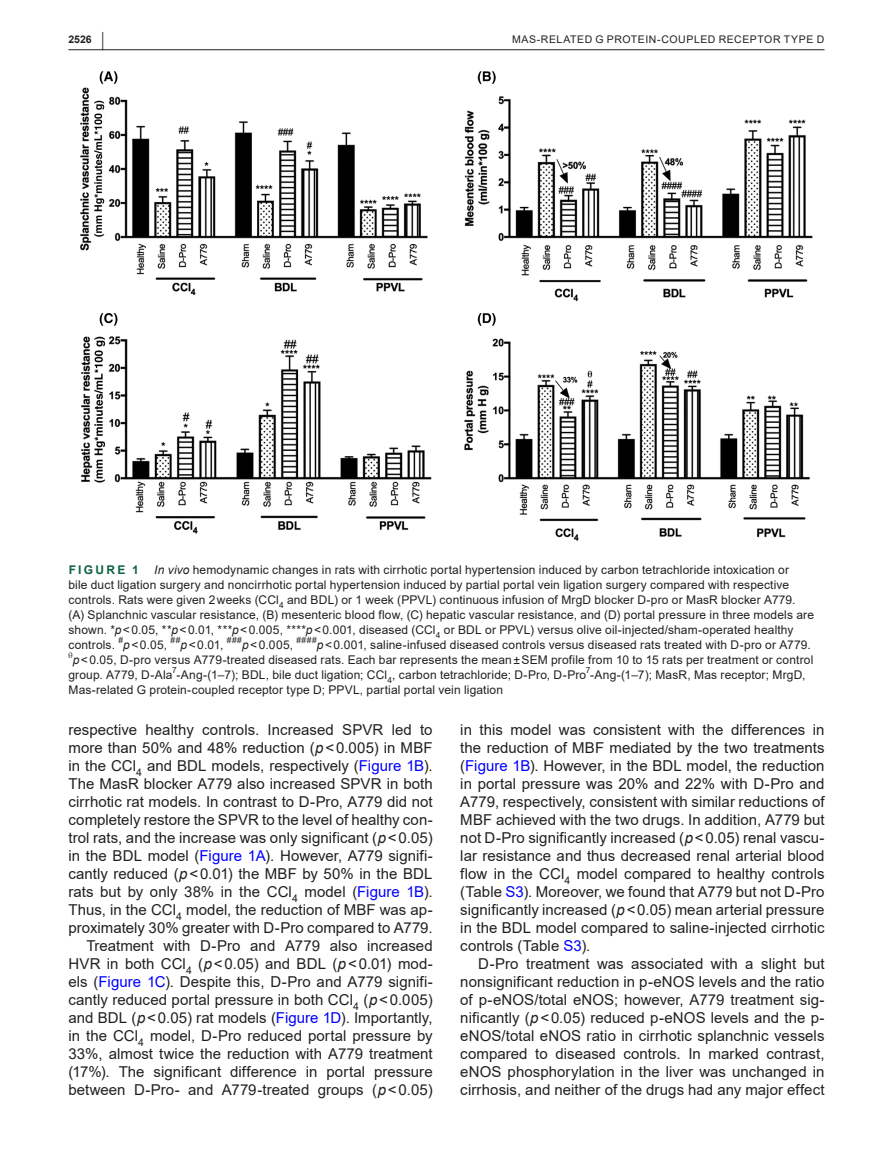
<style>
.page{position:relative;width:893px;height:1174px;background:#fff}
.page>*{position:absolute;margin:0;border:0;box-sizing:border-box;transform-origin:0 0}
.t1{font:15px/18px "Arial";letter-spacing:.005em;color:#231f20;text-align:justify}
.t2{font:12px/15px "Arial";letter-spacing:.01em;color:#231f20}
.t3{font:700 12px "Arial";letter-spacing:.19em;color:#0d6341}
.t4{font:10.5px "Arial";letter-spacing:.05em;color:#231f20}
.t5{font:700 10.5px "Arial";color:#231f20}
.t6{font:8.4px "Arial";color:#231f20}
.t7{font:8.4px "STIX";color:#231f20}
.s1{font-size:19.5px}
.s2{font-style:italic}
.s3{color:#00f}
</style>
<div class="page">
<hr style="left:68px;top:49px;width:756px;height:1px;background:#231f20">
<img style="left:80px;top:71px;width:733px;height:470px">
<p class="t5" style="left:68px;top:32px;width:37px">2526 <span class="s1">|</span></p>
<p class="t4" style="left:512px;top:32px;width:314px">MAS-RELATED G PROTEIN-COUPLED RECEPTOR TYPE D</p>
<p class="t3" style="left:69px;top:561px;width:72px">FIGURE 1</p>
<p class="t2" style="left:68px;top:562px;width:747px;text-indent:86px"><span class="s2">In vivo</span> hemodynamic changes in rats with cirrhotic portal hypertension induced by carbon tetrachloride intoxication or<br>bile duct ligation surgery and noncirrhotic portal hypertension induced by partial portal vein ligation surgery compared with respective controls. Rats were given 2weeks (CCl<sub>4</sub> and BDL) or 1 week (PPVL) continuous infusion of MrgD blocker D-pro or MasR blocker A779. (A) Splanchnic vascular resistance, (B) mesenteric blood flow, (C) hepatic vascular resistance, and (D) portal pressure in three models are shown. *<span class="s2">p</span>&lt;0.05, **<span class="s2">p</span>&lt;0.01, ***<span class="s2">p</span>&lt;0.005, ****<span class="s2">p</span>&lt;0.001, diseased (CCl<sub>4</sub> or BDL or PPVL) versus olive oil-injected/sham-operated healthy controls.</p>
<p class="t6" style="left:118px;top:634px;width:6px">#</p>
<p class="t2" style="left:123px;top:637px;width:45px"><span class="s2">p</span>&lt;0.05,</p>
<p class="t6" style="left:171px;top:634px;width:11px">##</p>
<p class="t2" style="left:181px;top:637px;width:44px"><span class="s2">p</span>&lt;0.01,</p>
<p class="t6" style="left:227px;top:634px;width:17px">###</p>
<p class="t2" style="left:242px;top:637px;width:52px"><span class="s2">p</span>&lt;0.005,</p>
<p class="t6" style="left:296px;top:634px;width:22px">####</p>
<p class="t2" style="left:317px;top:637px;width:496px"><span class="s2">p</span>&lt;0.001, saline-infused diseased controls versus diseased rats treated with D-pro or A779.</p>
<p class="t7" style="left:68px;top:650px;width:6px">θ</p>
<p class="t2" style="left:68px;top:652px;width:746px;text-indent:4px"><span class="s2">p</span>&lt;0.05, D-pro versus A779-treated diseased rats. Each bar represents the mean±SEM profile from 10 to 15 rats per treatment or control group. A779, D-Ala -Ang-(1–7); BDL, bile duct ligation; CCl<sub>4</sub>, carbon tetrachloride; D-Pro, D-Pro -Ang-(1–7); MasR, Mas receptor; MrgD,</p>
<p class="t6" style="left:172px;top:664px;width:6px">7</p>
<p class="t6" style="left:586px;top:664px;width:6px">7</p>
<p class="t2" style="left:68px;top:682px;width:436px">Mas-related G protein-coupled receptor type D; PPVL, partial portal vein ligation</p>
<p class="t1" style="left:68px;top:721px;width:366px;text-align:right">respective healthy controls. Increased SPVR led to more than 50% and 48% reduction (<span class="s2">p</span>&lt;0.005) in MBF in the CCl<sub>4</sub> and BDL models, respectively (<span class="s3">Figure 1B</span>).<br>The MasR blocker A779 also increased SPVR in both cirrhotic rat models. In contrast to D-Pro, A779 did not completely restore the SPVR to the level of healthy con&shy;trol rats, and the increase was only significant (<span class="s2">p</span>&lt;0.05) in the BDL model (<span class="s3">Figure 1A</span>). However, A779 signifi&shy;cantly reduced (<span class="s2">p</span>&lt;0.01) the MBF by 50% in the BDL rats but by only 38% in the CCl<sub>4</sub> model (<span class="s3">Figure 1B</span>).<br>Thus, in the CCl<sub>4</sub> model, the reduction of MBF was ap&shy;proximately 30% greater with D-Pro compared to A779.<br>Treatment with D-Pro and A779 also increased HVR in both CCl<sub>4</sub> (<span class="s2">p</span>&lt;0.05) and BDL (<span class="s2">p</span>&lt;0.01) mod&shy;els (<span class="s3">Figure 1C</span>). Despite this, D-Pro and A779 signifi&shy;cantly reduced portal pressure in both CCl<sub>4</sub> (<span class="s2">p</span>&lt;0.005) and BDL (<span class="s2">p</span>&lt;0.05) rat models (<span class="s3">Figure 1D</span>). Importantly, in the CCl<sub>4</sub> model, D-Pro reduced portal pressure by 33%, almost twice the reduction with A779 treatment (17%). The significant difference in portal pressure between D-Pro- and A779-treated groups (<span class="s2">p</span>&lt;0.05)</p>
<p class="t1" style="left:460px;top:721px;width:366px">in this model was consistent with the differences in the reduction of MBF mediated by the two treatments (<span class="s3">Figure 1B</span>). However, in the BDL model, the reduction in portal pressure was 20% and 22% with D-Pro and A779, respectively, consistent with similar reductions of MBF achieved with the two drugs. In addition, A779 but not D-Pro significantly increased (<span class="s2">p</span>&lt;0.05) renal vascu&shy;lar resistance and thus decreased renal arterial blood flow in the CCl<sub>4</sub> model compared to healthy controls (Table <span class="s3">S3</span>). Moreover, we found that A779 but not D-Pro significantly increased (<span class="s2">p</span>&lt;0.05) mean arterial pressure in the BDL model compared to saline-injected cirrhotic controls (Table <span class="s3">S3</span>).</p>
<p class="t1" style="left:460px;top:955px;width:366px;text-indent:18px">D-Pro treatment was associated with a slight but nonsignificant reduction in p-eNOS levels and the ratio of p-eNOS/total eNOS; however, A779 treatment sig&shy;nificantly (<span class="s2">p</span>&lt;0.05) reduced p-eNOS levels and the p&shy;eNOS/total eNOS ratio in cirrhotic splanchnic vessels compared to diseased controls. In marked contrast, eNOS phosphorylation in the liver was unchanged in cirrhosis, and neither of the drugs had any major effect</p>
</div>
